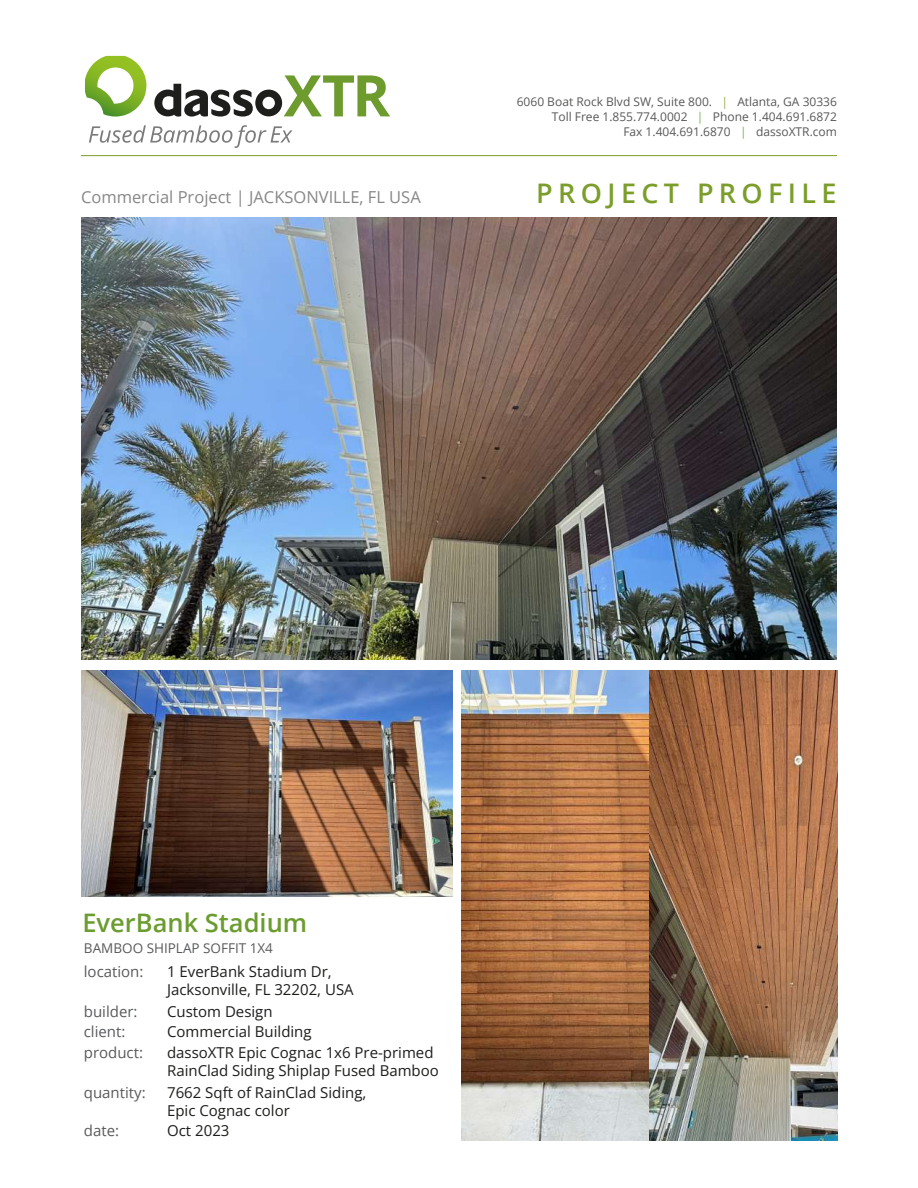
<style>
.page{position:relative;width:918px;height:1188px;background:#fff}
.page>*{position:absolute;margin:0;border:0;box-sizing:border-box;transform-origin:0 0}
.t1{font:600 27px "Open Sans";letter-spacing:.2em;color:#7b9e2b}
.t2{font:600 25.5px "Open Sans";color:#6b9c2f}
.t3{font:16.5px "Open Sans";color:#878787}
.t4{font:15px/18px "Open Sans";color:#1d1d1b}
.t5{font:15px/20.5px "Open Sans";color:#595a5c}
.t6{font:13.5px "Open Sans";color:#595a5c}
.t7{font:12px/15px "Open Sans";color:#585857;text-align:right}
.s1{color:#95b048}
.s2{color:#76b558}
</style>
<div class="page">
<img style="left:81px;top:218px;width:756px;height:442px">
<img style="left:81px;top:671px;width:371px;height:226px">
<img style="left:461px;top:671px;width:188px;height:470px">
<img style="left:649px;top:671px;width:188px;height:470px">
<hr style="left:81px;top:155px;width:756px;height:1px;background:#7b9e2b">
<svg style="left:85px;top:56px;width:61px;height:61px"></svg>
<svg style="left:154px;top:75px;width:236px;height:42px"></svg>
<svg style="left:89px;top:125px;width:203px;height:23px"></svg>
<p class="t3" style="left:81px;top:185px;width:341px">Commercial Project | JACKSONVILLE, FL USA</p>
<p class="t7" style="left:517px;top:93px;width:322px">6060 Boat Rock Blvd SW, Suite 800. <span class="s1">|</span> Atlanta, GA 30336<br>Toll Free 1.855.774.0002 <span class="s2">|</span> Phone 1.404.691.6872<br>Fax 1.404.691.6870 <span class="s2">|</span> dassoXTR.com</p>
<h1 class="t1" style="left:536px;top:174px;width:302px">PROJECT PROFILE</h1>
<h2 class="t2" style="left:82px;top:905px;width:226px">EverBank Stadium</h2>
<p class="t6" style="left:84px;top:938px;width:191px">BAMBOO SHIPLAP SOFFIT 1X4</p>
<p class="t4" style="left:167px;top:962px;width:188px">1 EverBank Stadium Dr,<br>Jacksonville, FL 32202, USA</p>
<p class="t4" style="left:167px;top:1001px;width:146px;line-height:20.4px">Custom Design<br>Commercial Building</p>
<p class="t5" style="left:84px;top:961px;width:61px">location:</p>
<p class="t5" style="left:84px;top:1001px;width:61px">builder: client: product:</p>
<p class="t5" style="left:84px;top:1082px;width:63px">quantity:</p>
<p class="t5" style="left:84px;top:1120px;width:37px">date:</p>
<p class="t4" style="left:167px;top:1043px;width:273px">dassoXTR Epic Cognac 1x6 Pre-primed<br>RainClad Siding Shiplap Fused Bamboo</p>
<p class="t4" style="left:167px;top:1083px;width:201px">7662 Sqft of RainClad Siding,<br>Epic Cognac color</p>
<p class="t4" style="left:167px;top:1121px;width:64px">Oct 2023</p>
</div>
